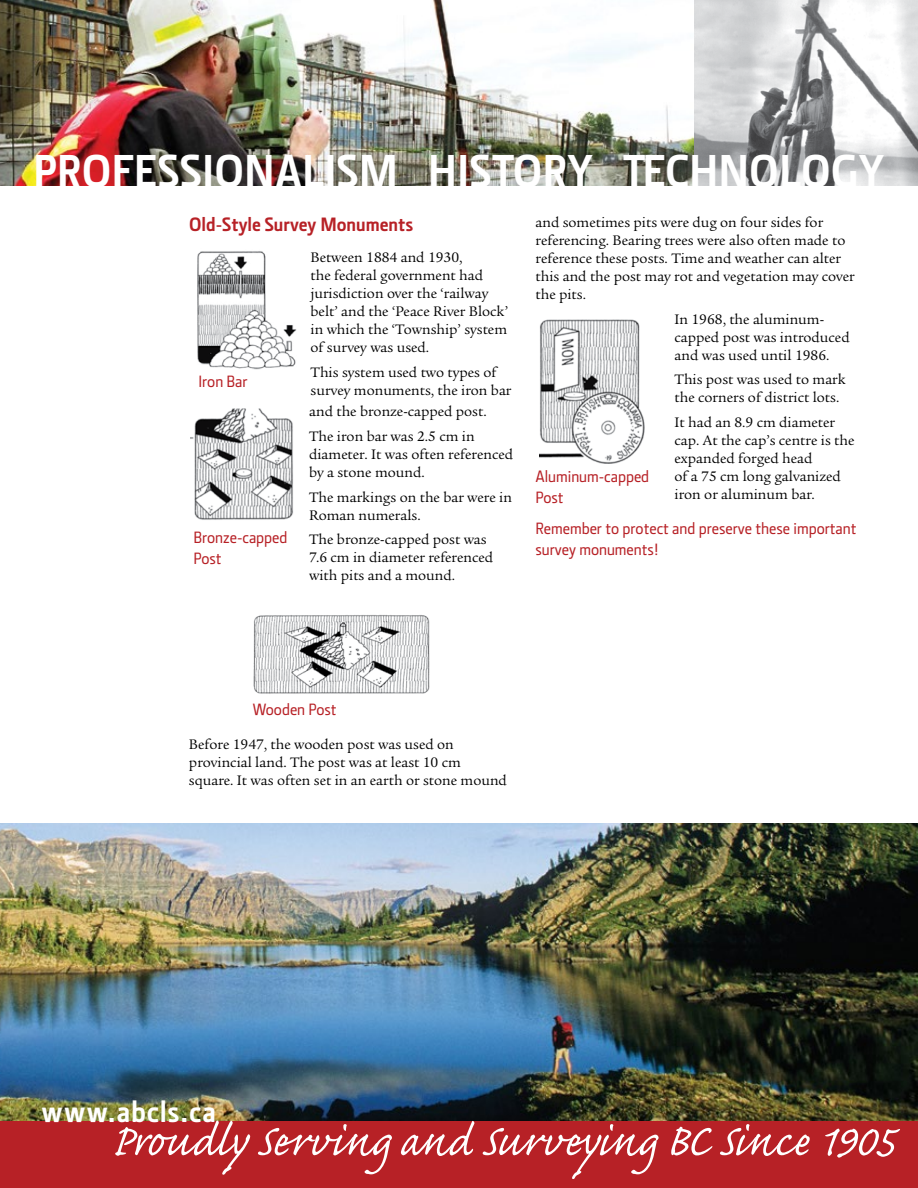
<style>
.page{position:relative;width:918px;height:1188px;background:#fff}
.page>*{position:absolute;margin:0;border:0;box-sizing:border-box;transform-origin:0 0}
.t1{font:57px "Caflisch Script Pro";letter-spacing:.01em;color:#fff}
.t2{font:700 46.5px "Section";letter-spacing:.095em;color:#fff}
.t3{font:700 30px "Section";letter-spacing:.03em;color:#fff}
.t4{font:700 19.5px "Section";color:#b72126}
.t5{font:500 16.5px/21px "Section";color:#b72126}
.t6{font:15px/18px "Legacy Serif";color:#000}
</style>
<div class="page">
<img style="left:0;top:823px;width:917px;height:299px">
<img style="left:197px;top:251px;width:100px;height:118px">
<img style="left:191px;top:409px;width:102px;height:111px">
<img style="left:253px;top:615px;width:177px;height:79px">
<img style="left:539px;top:319px;width:106px;height:144px">
<div style="left:0;top:1122px;width:918px;height:66px;background:#b72126"></div>
<img style="left:0;top:0;width:918px;height:186px">
<h2 class="t2" style="left:33px;top:145px;width:121px">professi</h2>
<h2 class="t2" style="left:214px;top:145px;width:86px">onalism</h2>
<h2 class="t2" style="left:428px;top:145px;width:458px">History Tech nology</h2>
<h3 class="t4" style="left:189px;top:213px;width:226px">Old-Style Survey Monuments</h3>
<p class="t6" style="left:311px;top:249px;width:199px">Between 1884 and 1930,<br>the federal government had jurisdiction over the ‘railway belt’ and the ‘Peace River Block’ in which the ‘Township’ system of survey was used.</p>
<p class="t6" style="left:311px;top:363px;width:202px">This system used two types of survey monuments, the iron bar</p>
<p class="t6" style="left:309px;top:399px;width:179px;line-height:24.8px">and the bronze-capped post.<br>The iron bar was 2.5 cm in</p>
<p class="t6" style="left:309px;top:445px;width:206px">diameter. It was often referenced by a stone mound.</p>
<p class="t6" style="left:309px;top:488px;width:204px">The markings on the bar were in<br>Roman numerals.</p>
<p class="t6" style="left:309px;top:531px;width:186px">The bronze-capped post was<br>7.6 cm in diameter referenced with pits and a mound.</p>
<p class="t5" style="left:198px;top:371px;width:51px">Iron Bar</p>
<p class="t5" style="left:194px;top:527px;width:96px">Bronze-capped<br>Post</p>
<p class="t6" style="left:536px;top:213px;width:321px">and sometimes pits were dug on four sides for referencing. Bearing trees were also often made to reference these posts. Time and weather can alter this and the post may rot and vegetation may cover the pits.</p>
<p class="t6" style="left:675px;top:310px;width:177px">In 1968, the aluminum&shy;capped post was introduced and was used until 1986.</p>
<p class="t6" style="left:675px;top:371px;width:173px">This post was used to mark the corners of district lots.</p>
<p class="t6" style="left:675px;top:414px;width:181px">It had an 8.9 cm diameter cap. At the cap’s centre is the expanded forged head<br>of a 75 cm long galvanized iron or aluminum bar.</p>
<p class="t5" style="left:536px;top:518px;width:322px">Remember to protect and preserve these important survey monuments!</p>
<p class="t5" style="left:536px;top:466px;width:115px">Aluminum-capped<br>Post</p>
<p class="t5" style="left:252px;top:699px;width:86px">Wooden Post</p>
<p class="t6" style="left:189px;top:735px;width:319px">Before 1947, the wooden post was used on provincial land. The post was at least 10 cm square. It was often set in an earth or stone mound</p>
<h3 class="t3" style="left:42px;top:1095px;width:176px">www.abcls.ca</h3>
<h1 class="t1" style="left:111px;top:1112px;width:785px">Proudly Serving and Surveying BC Since 1905</h1>
</div>
